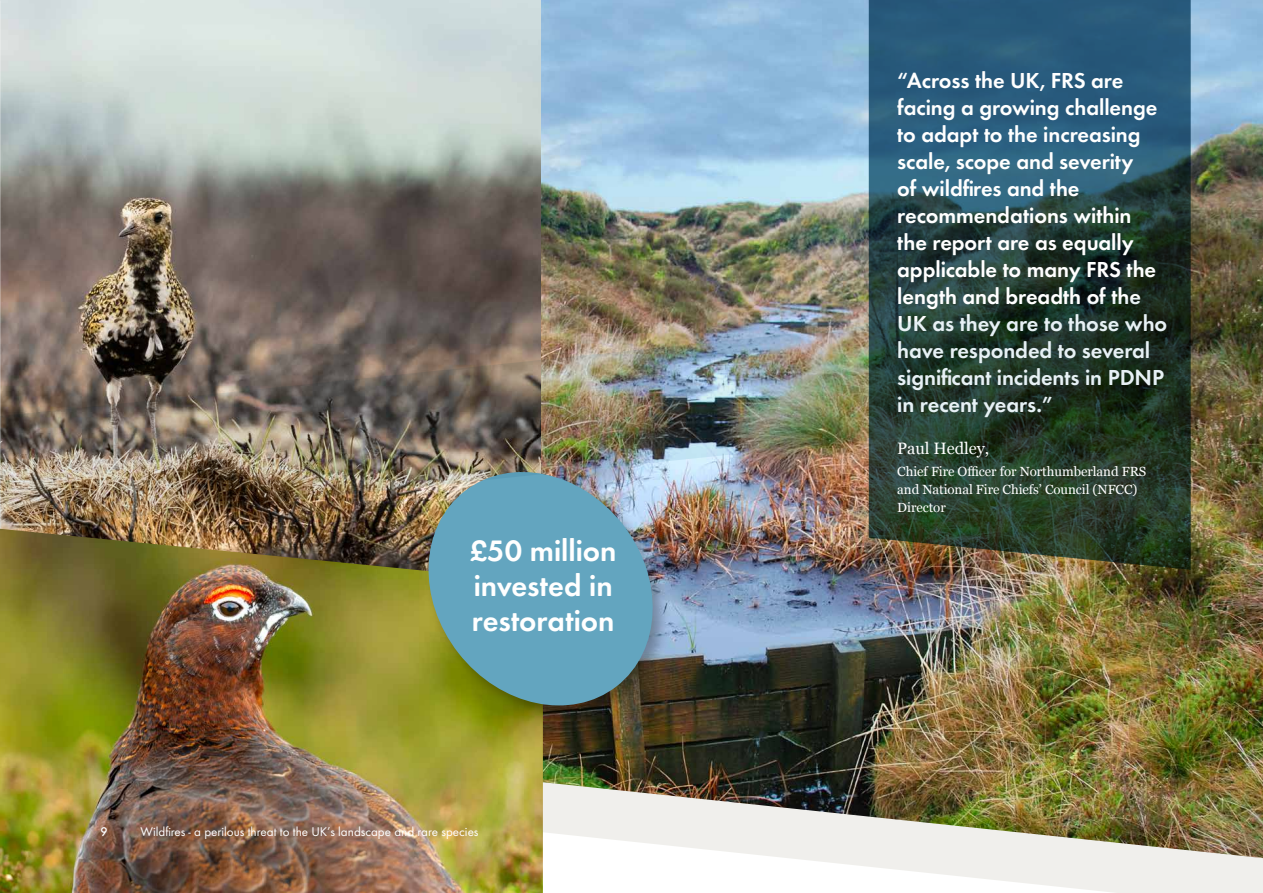
<style>
.page{position:relative;width:1263px;height:893px;background:#fff}
.page>*{position:absolute;margin:0;border:0;box-sizing:border-box;transform-origin:0 0}
.t1{font:600 30.75px/35.4px "Futura Round";color:#fff}
.t2{font:600 22.5px/27px "Futura Round";letter-spacing:-.005em;color:#fff}
.t3{font:16.5px "Georgia";letter-spacing:-.005em;color:#fff}
.t4{font:13.35px/18px "Georgia";letter-spacing:-.005em;color:#fff}
.t5{font:13.2px "Futura Round";color:#fff}
.t6{font:500 13.2px "Futura Round";color:#fff}
</style>
<div class="page">
<img style="left:0;top:0;width:541px;height:284px">
<img style="left:541px;top:0;width:722px;height:725px">
<img style="left:543px;top:725px;width:720px;height:30px">
<img style="left:543px;top:755px;width:720px;height:138px">
<svg style="left:869px;top:0;width:322px;height:284px;fill:#28587a"></svg>
<img style="left:0;top:663px;width:543px;height:230px">
<svg style="left:416px;top:663px;width:249px;height:59px"></svg>
<img style="left:0;top:284px;width:1263px;height:379px">
<h1 class="t1" style="left:470px;top:530px;width:148px">£50 million invested in restoration</h1>
<p class="t6" style="left:101px;top:822px;width:9px">9</p>
<p class="t5" style="left:141px;top:822px;width:339px">Wildfires - a perilous threat to the UK’s landscape and rare species</p>
<p class="t2" style="left:897px;top:65px;width:272px">“Across the UK, FRS are facing a growing challenge to adapt to the increasing scale, scope and severity<br>of wildfires and the recommendations within<br>the report are as equally applicable to many FRS the length and breadth of the<br>UK as they are to those who have responded to several significant incidents in PDNP in recent years.”</p>
<p class="t3" style="left:897px;top:436px;width:93px">Paul Hedley,</p>
<p class="t4" style="left:897px;top:462px;width:251px">Chief Fire Officer for Northumberland FRS and National Fire Chiefs’ Council (NFCC)<br>Director</p>
</div>
